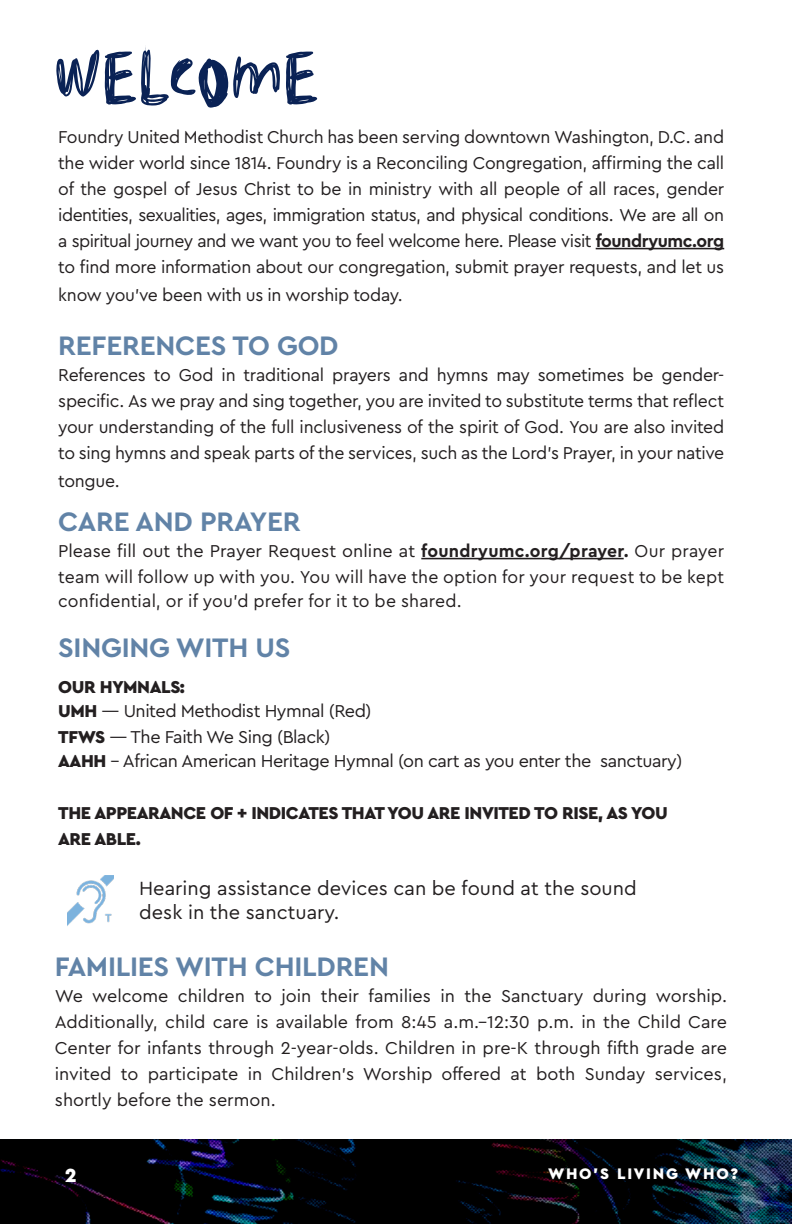
<style>
.page{position:relative;width:792px;height:1224px;background:#fff}
.page>*{position:absolute;margin:0;border:0;box-sizing:border-box;transform-origin:0 0}
.TITLE_W{font:76px "Nerfos Alt 03";color:#0a2255}
.t1{font:700 28px "Cera Pro";letter-spacing:-.01em;color:#6183a7}
.t2{font:20px "Cera Pro";color:#231f20}
.t3{font:900 20px "Cera Pro";color:#fff}
.t4{font:18px/26px "Cera Pro";letter-spacing:-.015em;color:#231f20;text-align:justify}
.t5{font:900 18px "Cera Pro";letter-spacing:-.025em;color:#231f20}
.t6{font:18px "Cera Pro";letter-spacing:.01em;color:#231f20}
.t7{font:900 16px "Cera Pro";letter-spacing:.11em;color:#fff}
.s1{font-weight:700}
.s2{font-weight:900}
</style>
<div class="page">
<img style="left:0;top:1139px;width:792px;height:85px">
<hr style="left:596px;top:248px;width:128px;height:1px;background:#231f20">
<hr style="left:421px;top:558px;width:203px;height:1px;background:#231f20">
<img style="left:68px;top:875px;width:46px;height:50px">
<p class="TITLE_W" style="left:54px;top:38px;width:266px">WELCOME</p>
<p class="t4" style="left:58px;top:123px;width:668px">Foundry United Methodist Church has been serving downtown Washington, D.C. and the wider world since 1814. Foundry is a Reconciling Congregation, affirming the call of the gospel of Jesus Christ to be in ministry with all people of all races, gender identities, sexualities, ages, immigration status, and physical conditions. We are all on a spiritual journey and we want you to feel welcome here. Please visit <span class="s1">foundryumc.org </span>to find more information about our congregation, submit prayer requests, and let us</p>
<p class="t4" style="left:58px;top:281px;width:346px">know you’ve been with us in worship today.</p>
<p class="t1" style="left:58px;top:327px;width:282px">REFERENCES TO GOD</p>
<p class="t4" style="left:58px;top:361px;width:668px">References to God in traditional prayers and hymns may sometimes be gender&shy;specific. As we pray and sing together, you are invited to substitute terms that reflect your understanding of the full inclusiveness of the spirit of God. You are also invited to sing hymns and speak parts of the services, such as the Lord’s Prayer, in your native</p>
<p class="t4" style="left:58px;top:467px;width:63px">tongue.</p>
<p class="t1" style="left:58px;top:503px;width:244px">CARE AND PRAYER</p>
<p class="t4" style="left:58px;top:537px;width:668px">Please fill out the Prayer Request online at <span class="s1">foundryumc.org/prayer.</span> Our prayer team will follow up with you. You will have the option for your request to be kept</p>
<p class="t6" style="left:58px;top:589px;width:405px">confidential, or if you’d prefer for it to be shared.</p>
<p class="t1" style="left:58px;top:629px;width:234px">SINGING WITH US</p>
<p class="t5" style="left:58px;top:675px;width:128px">OUR HYMNALS:</p>
<p class="t4" style="left:58px;top:697px;width:315px"><span class="s2">UMH</span> — United Methodist Hymnal (Red)</p>
<p class="t4" style="left:58px;top:723px;width:274px"><span class="s2">TFWS</span> — The Faith We Sing (Black)</p>
<p class="t4" style="left:58px;top:747px;width:626px"><span class="s2">AAHH</span> - African American Heritage Hymnal (on cart as you enter the sanctuary)</p>
<p class="t5" style="left:58px;top:801px;width:611px">THE APPEARANCE OF + INDICATES THAT YOU ARE INVITED TO RISE, AS YOU</p>
<p class="t5" style="left:58px;top:827px;width:84px">ARE ABLE.</p>
<p class="t2" style="left:139px;top:875px;width:499px">Hearing assistance devices can be found at the sound</p>
<p class="t2" style="left:139px;top:899px;width:202px">desk in the sanctuary.</p>
<p class="t1" style="left:55px;top:948px;width:336px">FAMILIES WITH CHILDREN</p>
<p class="t4" style="left:55px;top:982px;width:674px">We welcome children to join their families in the Sanctuary during worship.<br>Additionally, child care is available from 8:45 a.m.–12:30 p.m. in the Child Care Center for infants through 2-year-olds. Children in pre-K through fifth grade are invited to participate in Children’s Worship offered at both Sunday services, shortly before the sermon.</p>
<p class="t3" style="left:65px;top:1162px;width:13px">2</p>
<p class="t7" style="left:548px;top:1163px;width:191px">WHO’S LIVING WHO?</p>
</div>
